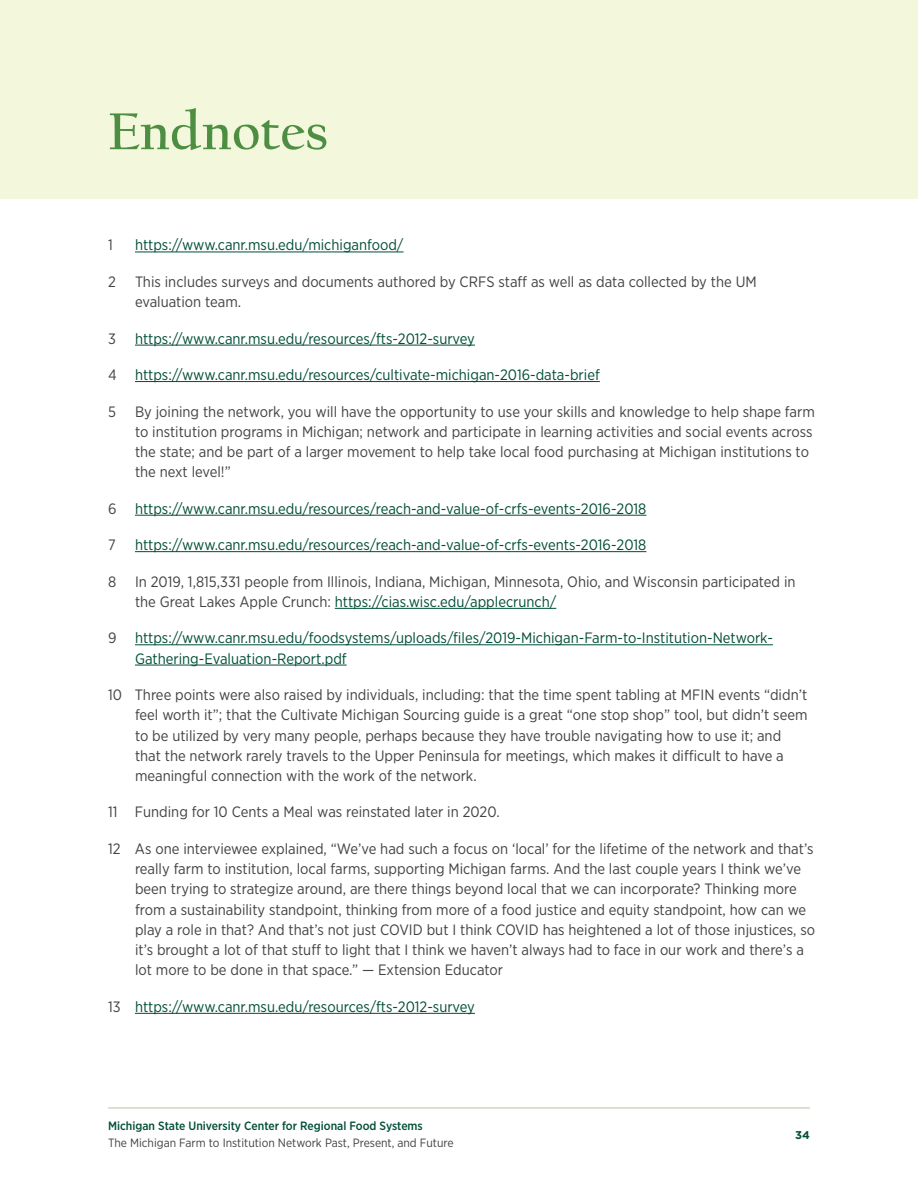
<style>
.page{position:relative;width:918px;height:1188px;background:#fff}
.page>*{position:absolute;margin:0;border:0;box-sizing:border-box;transform-origin:0 0}
.H1_-_Serif{font:700 54px "Californian FB";color:#4d8e42}
.P_-_body_copy{font:15px/20.2px "Gotham Narrow";color:#424144}
.P_-_body_copy-2{font:15px/20.2px "Gotham Narrow";color:#004e38}
.t1{font:12px "Gotham Narrow";color:#424144}
.t2{font:500 12px "Gotham Narrow";color:#004e38}
.t3{font:700 11.25px "Gotham";color:#004e38}
.s1{color:#424144}
.s2{color:#004e38}
</style>
<div class="page">
<hr style="left:108px;top:1107px;width:702px;height:2px;background:#cdd9c2">
<div style="left:0;top:0;width:918px;height:199px;background:#f3f7db"></div>
<hr style="left:135px;top:252px;width:269px;height:1px;background:#004e38">
<hr style="left:135px;top:345px;width:340px;height:1px;background:#004e38">
<hr style="left:135px;top:381px;width:465px;height:1px;background:#004e38">
<hr style="left:135px;top:515px;width:511px;height:1px;background:#004e38">
<hr style="left:135px;top:551px;width:511px;height:1px;background:#004e38">
<hr style="left:335px;top:608px;width:221px;height:1px;background:#004e38">
<hr style="left:135px;top:644px;width:638px;height:1px;background:#004e38">
<hr style="left:135px;top:665px;width:212px;height:1px;background:#004e38">
<hr style="left:135px;top:1013px;width:340px;height:1px;background:#004e38">
<h1 class="H1_-_Serif" style="left:108px;top:100px;width:221px">Endnotes</h1>
<p class="P_-_body_copy" style="left:108px;top:235px;width:6px">1</p>
<p class="P_-_body_copy-2" style="left:135px;top:235px;width:270px">https://www.canr.msu.edu/michiganfood/</p>
<p class="P_-_body_copy" style="left:108px;top:271px;width:9px">2</p>
<p class="P_-_body_copy" style="left:135px;top:271px;width:623px">This includes surveys and documents authored by CRFS staff as well as data collected by the UM evaluation team.</p>
<p class="P_-_body_copy" style="left:108px;top:328px;width:9px">3</p>
<p class="P_-_body_copy-2" style="left:135px;top:328px;width:341px">https://www.canr.msu.edu/resources/fts-2012-survey</p>
<p class="P_-_body_copy-2" style="left:108px;top:364px;width:493px"><span class="s1">4</span> https://www.canr.msu.edu/resources/cultivate-michigan-2016-data-brief</p>
<p class="P_-_body_copy" style="left:108px;top:401px;width:9px">5</p>
<p class="P_-_body_copy" style="left:135px;top:401px;width:681px">By joining the network, you will have the opportunity to use your skills and knowledge to help shape farm to institution programs in Michigan; network and participate in learning activities and social events across the state; and be part of a larger movement to help take local food purchasing at Michigan institutions to the next level!”</p>
<p class="P_-_body_copy-2" style="left:108px;top:498px;width:540px"><span class="s1">6</span> https://www.canr.msu.edu/resources/reach-and-value-of-crfs-events-2016-2018</p>
<p class="P_-_body_copy" style="left:108px;top:534px;width:9px">7</p>
<p class="P_-_body_copy-2" style="left:135px;top:534px;width:513px">https://www.canr.msu.edu/resources/reach-and-value-of-crfs-events-2016-2018</p>
<p class="P_-_body_copy" style="left:108px;top:571px;width:10px">8</p>
<p class="P_-_body_copy" style="left:135px;top:571px;width:662px">In 2019, 1,815,331 people from Illinois, Indiana, Michigan, Minnesota, Ohio, and Wisconsin participated in the Great Lakes Apple Crunch: <span class="s2">https://cias.wisc.edu/applecrunch/</span></p>
<p class="P_-_body_copy-2" style="left:135px;top:628px;width:639px;text-indent:-27px"><span class="s1">9</span> https://www.canr.msu.edu/foodsystems/uploads/files/2019-Michigan-Farm-to-Institution-Network-<br>Gathering-Evaluation-Report.pdf</p>
<p class="P_-_body_copy" style="left:135px;top:684px;width:674px;text-indent:-27px">10 Three points were also raised by individuals, including: that the time spent tabling at MFIN events “didn’t feel worth it”; that the Cultivate Michigan Sourcing guide is a great “one stop shop” tool, but didn’t seem to be utilized by very many people, perhaps because they have trouble navigating how to use it; and that the network rarely travels to the Upper Peninsula for meetings, which makes it difficult to have a meaningful connection with the work of the network.</p>
<p class="P_-_body_copy" style="left:108px;top:802px;width:393px">11 Funding for 10 Cents a Meal was reinstated later in 2020.</p>
<p class="P_-_body_copy" style="left:135px;top:838px;width:682px;text-indent:-27px">12 As one interviewee explained, “We’ve had such a focus on ‘local’ for the lifetime of the network and that’s really farm to institution, local farms, supporting Michigan farms. And the last couple years I think we’ve been trying to strategize around, are there things beyond local that we can incorporate? Thinking more from a sustainability standpoint, thinking from more of a food justice and equity standpoint, how can we play a role in that? And that’s not just COVID but I think COVID has heightened a lot of those injustices, so it’s brought a lot of that stuff to light that I think we haven’t always had to face in our work and there’s a lot more to be done in that space.” — Extension Educator</p>
<p class="P_-_body_copy-2" style="left:108px;top:996px;width:368px"><span class="s1">13</span> https://www.canr.msu.edu/resources/fts-2012-survey</p>
<p class="t2" style="left:108px;top:1118px;width:316px">Michigan State University Center for Regional Food Systems</p>
<p class="t1" style="left:108px;top:1135px;width:347px">The Michigan Farm to Institution Network Past, Present, and Future</p>
<p class="t3" style="left:795px;top:1127px;width:16px">34</p>
</div>
